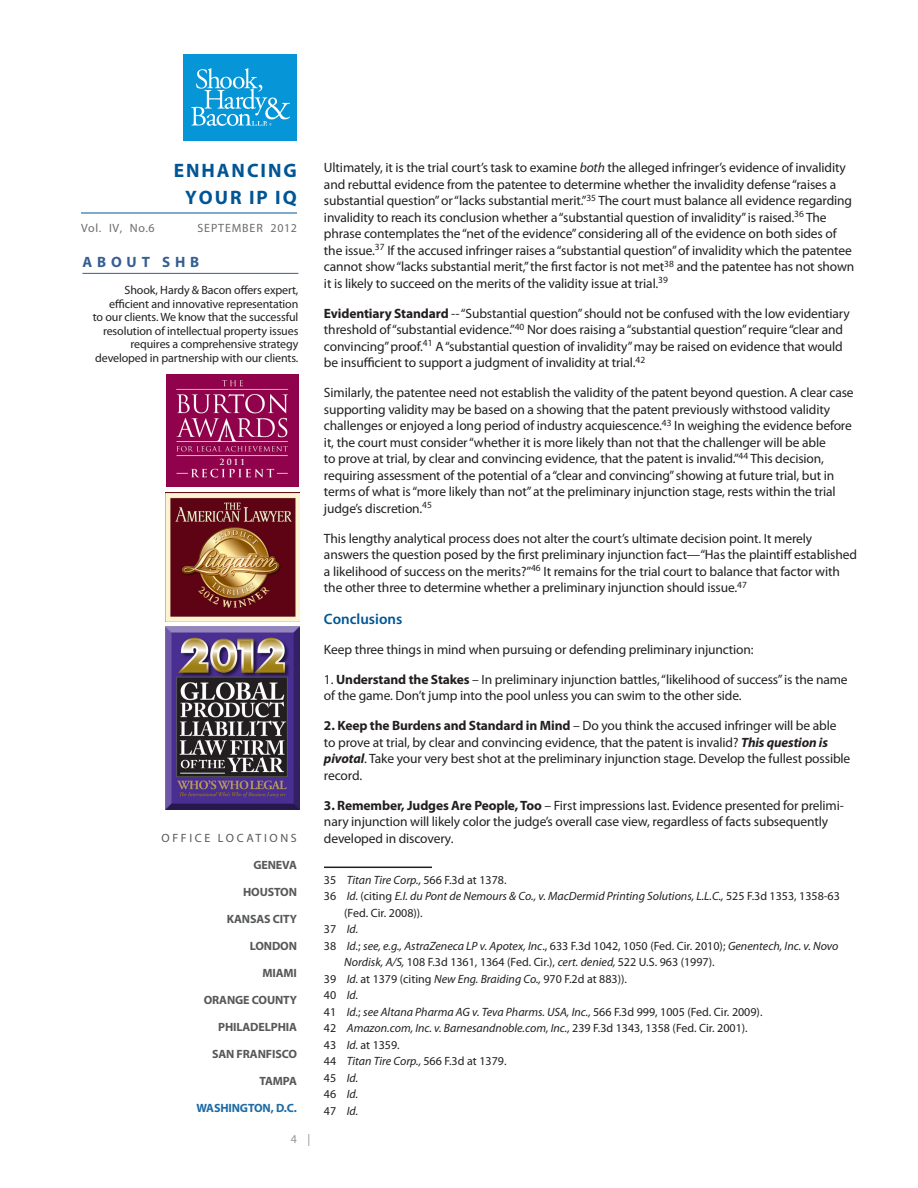
<style>
.page{position:relative;width:918px;height:1188px;background:#fff}
.page>*{position:absolute;margin:0;border:0;box-sizing:border-box;transform-origin:0 0}
.t1{font:700 19.5px/27px "Myriad Pro";letter-spacing:.1em;color:#005594;text-align:center}
.Subhead{font:600 15px "Myriad Pro";color:#005594}
.RedHead{font:700 15px "Myriad Pro";letter-spacing:.32em;color:#365f91}
.Body{font:13.5px/16.5px "Myriad Pro";letter-spacing:-.01em;color:#231f20}
.footnotes{font:italic 12px/16.5px "Myriad Pro";color:#231f20}
.footnotes-2{font:12px/13.5px "Myriad Pro";letter-spacing:-.01em;color:#231f20;text-align:right}
.Body-2{font:700 12px "Myriad Pro";letter-spacing:-.01em;color:#57585a}
.t2{font:12px "Myriad Pro";letter-spacing:.07em;color:#6c6d70}
.Body-3{font:12px "Myriad Pro";letter-spacing:.22em;color:#57585a}
.Body-4{font:700 12px "Myriad Pro";letter-spacing:-.01em;color:#1e6ba5}
.Body-5{font:12px "Myriad Pro";color:#939598}
.Body-6{font:700 8.25px "Trajan Pro";color:#fff}
.s1{font-style:italic}
.s2{font-weight:700}
.s3{font-weight:700;font-style:italic}
.s4{font-style:normal}
</style>
<div class="page">
<hr style="left:81px;top:213px;width:216px;height:1px;background:#005594">
<div style="left:184px;top:54px;width:113px;height:87px;background:#0696d7"></div>
<img style="left:191px;top:69px;width:99px;height:57px">
<img style="left:165px;top:493px;width:134px;height:128px">
<img style="left:166px;top:627px;width:133px;height:182px">
<img style="left:167px;top:375px;width:132px;height:112px">
<div style="left:177px;top:457px;width:115px;height:10px;background:#90024c"></div>
<hr style="left:82px;top:273px;width:216px;height:1px;background:#365f91">
<hr style="left:324px;top:867px;width:108px;height:1px;background:#231f20">
<p class="t1" style="left:174px;top:156px;width:125px">ENHANCING<br>YOUR IP IQ</p>
<p class="t2" style="left:81px;top:221px;width:75px">Vol. IV, No.6</p>
<p class="t2" style="left:198px;top:221px;width:101px">SEPTEMBER 2012</p>
<p class="RedHead" style="left:83px;top:252px;width:118px">ABOUT SHB</p>
<p class="footnotes-2" style="left:93px;top:283px;width:207px">Shook, Hardy &amp; Bacon offers expert, efficient and innovative representation<br>to our clients. We know that the successful resolution of intellectual property issues requires a comprehensive strategy developed in partnership with our clients.</p>
<p class="Body-6" style="left:220px;top:457px;width:27px">2011</p>
<p class="Body-3" style="left:161px;top:830px;width:137px">OFFICE LOCATIONS</p>
<p class="Body-2" style="left:253px;top:857px;width:45px">GENEVA</p>
<p class="Body-2" style="left:243px;top:884px;width:55px">HOUSTON</p>
<p class="Body-2" style="left:227px;top:911px;width:72px">KANSAS CITY</p>
<p class="Body-2" style="left:250px;top:938px;width:49px">LONDON</p>
<p class="Body-2" style="left:262px;top:965px;width:36px">MIAMI</p>
<p class="Body-2" style="left:204px;top:992px;width:95px">ORANGE COUNTY</p>
<p class="Body-2" style="left:218px;top:1019px;width:80px">PHILADELPHIA</p>
<p class="Body-2" style="left:212px;top:1046px;width:86px">SAN FRANFISCO</p>
<p class="Body-2" style="left:260px;top:1073px;width:39px">TAMPA</p>
<p class="Body-4" style="left:196px;top:1100px;width:102px">WASHINGTON, D.C.</p>
<p class="Body-5" style="left:291px;top:1132px;width:21px">4 |</p>
<p class="Body" style="left:324px;top:159px;width:532px">Ultimately, it is the trial court’s task to examine <span class="s1">both</span> the alleged infringer’s evidence of invalidity and rebuttal evidence from the patentee to determine whether the invalidity defense “raises a substantial question” or “lacks substantial merit.”<sup>35</sup> The court must balance all evidence regarding invalidity to reach its conclusion whether a “substantial question of invalidity” is raised.<sup>36</sup> The phrase contemplates the “net of the evidence” considering all of the evidence on both sides of the issue.<sup>37</sup> If the accused infringer raises a “substantial question” of invalidity which the patentee cannot show “lacks substantial merit,” the first factor is not met<sup>38</sup> and the patentee has not shown it is likely to succeed on the merits of the validity issue at trial.<sup>39</sup></p>
<p class="Body" style="left:324px;top:305px;width:527px"><span class="s2">Evidentiary Standard</span> -- “Substantial question” should not be confused with the low evidentiary threshold of “substantial evidence.”<sup>40</sup> Nor does raising a “substantial question” require “clear and convincing” proof.<sup>41</sup> A “substantial question of invalidity” may be raised on evidence that would be insufficient to support a judgment of invalidity at trial.<sup>42</sup></p>
<p class="Body" style="left:324px;top:384px;width:531px">Similarly, the patentee need not establish the validity of the patent beyond question. A clear case supporting validity may be based on a showing that the patent previously withstood validity challenges or enjoyed a long period of industry acquiescence.<sup>43</sup> In weighing the evidence before it, the court must consider “whether it is more likely than not that the challenger will be able<br>to prove at trial, by clear and convincing evidence, that the patent is invalid.”<sup>44</sup> This decision, requiring assessment of the potential of a “clear and convincing” showing at future trial, but in terms of what is “more likely than not” at the preliminary injunction stage, rests within the trial judge’s discretion.<sup>45</sup></p>
<p class="Body" style="left:324px;top:530px;width:535px">This lengthy analytical process does not alter the court’s ultimate decision point. It merely answers the question posed by the first preliminary injunction fact—“Has the plaintiff established a likelihood of success on the merits?”<sup>46</sup> It remains for the trial court to balance that factor with the other three to determine whether a preliminary injunction should issue.<sup>47</sup></p>
<p class="Subhead" style="left:324px;top:609px;width:80px">Conclusions</p>
<p class="Body" style="left:324px;top:641px;width:431px">Keep three things in mind when pursuing or defending preliminary injunction:</p>
<p class="Body" style="left:324px;top:671px;width:525px">1. <span class="s2">Understand the Stakes</span> – In preliminary injunction battles, “likelihood of success” is the name of the game. Don’t jump into the pool unless you can swim to the other side.</p>
<p class="Body" style="left:324px;top:717px;width:528px"><span class="s2">2. Keep the Burdens and Standard in Mind</span> – Do you think the accused infringer will be able to prove at trial, by clear and convincing evidence, that the patent is invalid? <span class="s3">This question is pivotal</span>. Take your very best shot at the preliminary injunction stage. Develop the fullest possible record.</p>
<p class="Body" style="left:324px;top:797px;width:521px"><span class="s2">3. Remember, Judges Are People, Too</span> – First impressions last. Evidence presented for prelimi&shy;nary injunction will likely color the judge’s overall case view, regardless of facts subsequently developed in discovery.</p>
<p class="footnotes-2" style="left:324px;top:873px;width:184px">35 <span class="s1">Titan Tire Corp.,</span> 566 F.3d at 1378.</p>
<p class="footnotes" style="left:344px;top:888px;width:497px;text-indent:-20px"><span class="s4">36</span> Id. <span class="s4">(citing</span> E.I. du Pont de Nemours &amp; Co., v. MacDermid Printing Solutions, L.L.C., <span class="s4">525 F.3d 1353, 1358-63 (Fed. Cir. 2008)).</span></p>
<p class="footnotes" style="left:324px;top:921px;width:36px"><span class="s4">37</span> Id.</p>
<p class="footnotes" style="left:344px;top:937px;width:496px;text-indent:-20px"><span class="s4">38</span> Id.<span class="s4">;</span> see, e.g., AstraZeneca LP v. Apotex, Inc<span class="s4">., 633 F.3d 1042, 1050 (Fed. Cir. 2010);</span> Genentech, Inc. v. Novo<br>Nordisk, A/S, <span class="s4">108 F.3d 1361, 1364 (Fed. Cir.),</span> cert. denied, <span class="s4">522 U.S. 963 (1997).</span></p>
<p class="footnotes-2" style="left:324px;top:972px;width:305px">39 <span class="s1">Id.</span> at 1379 (citing <span class="s1">New Eng. Braiding Co.,</span> 970 F.2d at 883)).</p>
<p class="footnotes" style="left:324px;top:987px;width:36px"><span class="s4">40</span> Id.</p>
<p class="footnotes" style="left:324px;top:1003px;width:440px"><span class="s4">41</span> Id.<span class="s4">;</span> see Altana Pharma AG v. Teva Pharms. USA, Inc., <span class="s4">566 F.3d 999, 1005 (Fed. Cir. 2009).</span></p>
<p class="footnotes" style="left:324px;top:1020px;width:425px"><span class="s4">42</span> Amazon.com, Inc. v. Barnesandnoble.com, Inc., <span class="s4">239 F.3d 1343, 1358 (Fed. Cir. 2001).</span></p>
<p class="footnotes-2" style="left:324px;top:1038px;width:77px">43 <span class="s1">Id.</span> at 1359.</p>
<p class="footnotes-2" style="left:324px;top:1054px;width:184px">44 <span class="s1">Titan Tire Corp.,</span> 566 F.3d at 1379.</p>
<p class="footnotes" style="left:324px;top:1069px;width:36px"><span class="s4">45</span> Id.</p>
<p class="footnotes" style="left:324px;top:1086px;width:36px"><span class="s4">46</span> Id.</p>
<p class="footnotes" style="left:324px;top:1102px;width:36px"><span class="s4">47</span> Id.</p>
</div>
